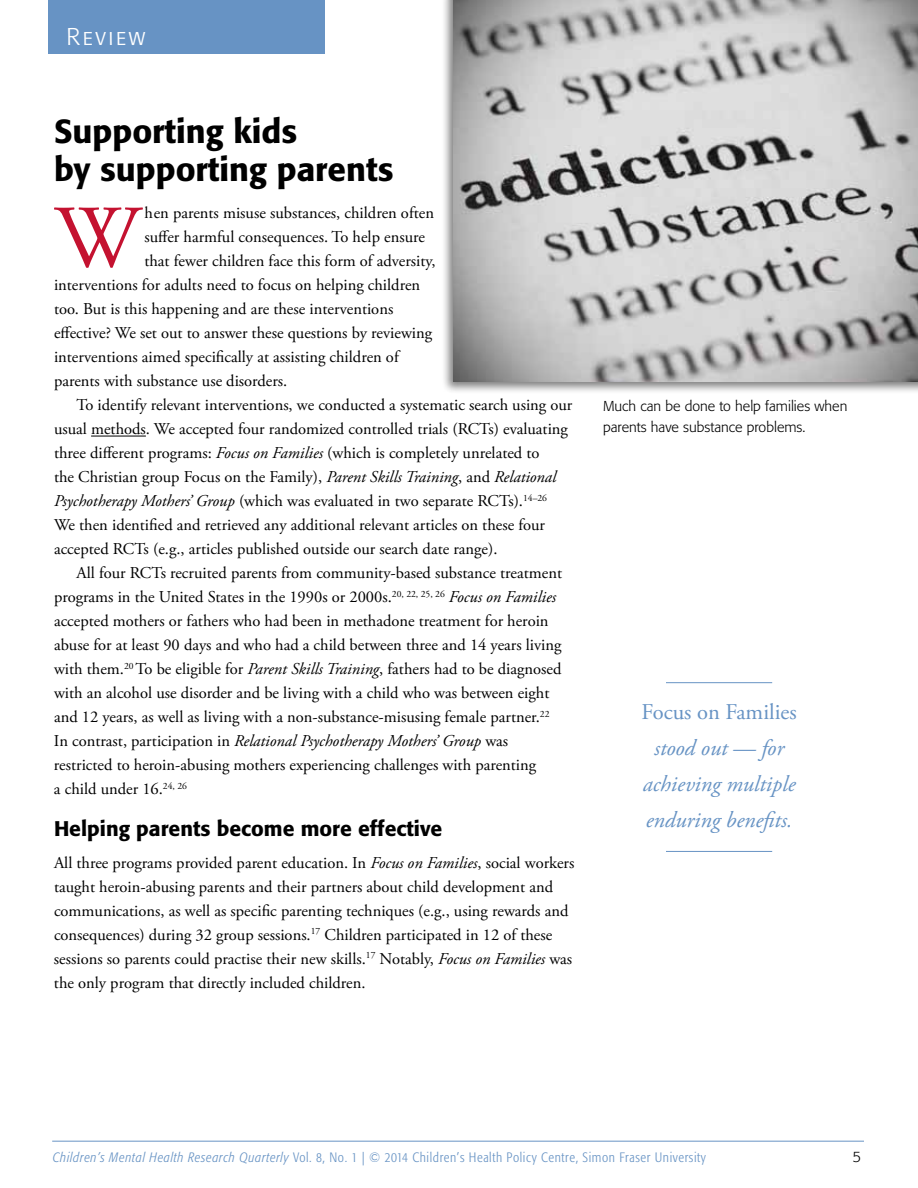
<style>
.page{position:relative;width:918px;height:1188px;background:#fff}
.page>*{position:absolute;margin:0;border:0;box-sizing:border-box;transform-origin:0 0}
.t1{font:88.95px "Adobe Garamond Pro";color:#c41230}
.t2{font:500 33px/37.5px "Formata";color:#000}
.t3{font:24px "Formata Light SC";letter-spacing:.11em;color:#fff}
.t4{font:italic 22.5px/36px "Adobe Garamond Pro";color:#6793c4;text-align:center}
.t5{font:22.5px "Adobe Garamond Pro";color:#6793c4}
.t6{font:500 21px "Formata";color:#000}
.t7{font:16.5px/24px "Adobe Garamond Pro";color:#000}
.t8{font:italic 16.5px "Adobe Garamond Pro";color:#000}
.t9{font:300 15px "Formata";color:#000}
.t10{font:300 14.25px/21px "Formata";color:#000}
.t11{font:300 condensed 13.5px "Formata";letter-spacing:.045em;color:#6793c4}
.s1{font-style:italic}
.s2{font-style:normal}
</style>
<div class="page">
<hr style="left:91px;top:436px;width:55px;height:1px;background:#000">
<div style="left:49px;top:0;width:276px;height:54px;background:#6793c4"></div>
<div style="left:441px;top:0;width:477px;height:394px;background:#000;opacity:.5"></div>
<img style="left:454px;top:0;width:464px;height:382px">
<hr style="left:666px;top:682px;width:106px;height:1px;background:#6793c4">
<hr style="left:666px;top:851px;width:106px;height:1px;background:#6793c4">
<hr style="left:52px;top:1141px;width:812px;height:1px;background:#6793c4">
<h3 class="t3" style="left:67px;top:23px;width:80px">Review</h3>
<h2 class="t2" style="left:54px;top:113px;width:341px">Supporting kids<br>by supporting parents</h2>
<h1 class="t1" style="left:55px;top:185px;width:87px">W</h1>
<p class="t7" style="left:144px;top:202px;width:291px">hen parents misuse substances, children often</p>
<p class="t7" style="left:144px;top:226px;width:282px">suffer harmful consequences. To help ensure</p>
<p class="t7" style="left:144px;top:250px;width:293px">that fewer children face this form of adversity,</p>
<p class="t7" style="left:54px;top:274px;width:368px">interventions for adults need to focus on helping children</p>
<p class="t7" style="left:54px;top:298px;width:341px">too. But is this happening and are these interventions</p>
<p class="t7" style="left:54px;top:322px;width:380px">effective? We set out to answer these questions by reviewing</p>
<p class="t7" style="left:54px;top:346px;width:346px">interventions aimed specifically at assisting children of</p>
<p class="t7" style="left:54px;top:370px;width:235px">parents with substance use disorders.</p>
<p class="t7" style="left:77px;top:394px;width:497px">To identify relevant interventions, we conducted a systematic search using our</p>
<p class="t7" style="left:54px;top:418px;width:515px">usual methods. We accepted four randomized controlled trials (RCTs) evaluating</p>
<p class="t7" style="left:54px;top:442px;width:487px">three different programs: <span class="s1">Focus on Families</span> (which is completely unrelated to</p>
<p class="t7" style="left:54px;top:466px;width:504px">the Christian group Focus on the Family), <span class="s1">Parent Skills Training</span>, and <span class="s1">Relational</span></p>
<p class="t7" style="left:54px;top:490px;width:495px"><span class="s1">Psychotherapy Mothers’ Group</span> (which was evaluated in two separate RCTs).<sup>14–26</sup></p>
<p class="t7" style="left:54px;top:514px;width:493px">We then identified and retrieved any additional relevant articles on these four</p>
<p class="t7" style="left:54px;top:538px;width:445px">accepted RCTs (e.g., articles published outside our search date range).</p>
<p class="t7" style="left:77px;top:562px;width:487px">All four RCTs recruited parents from community-based substance treatment</p>
<p class="t7" style="left:54px;top:586px;width:504px">programs in the United States in the 1990s or 2000s.<sup>20,</sup> <sup>22,</sup> <sup>25,</sup> <sup>26</sup> <span class="s1">Focus on Families</span></p>
<p class="t7" style="left:54px;top:610px;width:496px">accepted mothers or fathers who had been in methadone treatment for heroin</p>
<p class="t7" style="left:54px;top:634px;width:509px">abuse for at least 90 days and who had a child between three and 14 years living</p>
<p class="t7" style="left:54px;top:658px;width:509px">with them.<sup>20</sup> To be eligible for <span class="s1">Parent Skills Training</span>, fathers had to be diagnosed</p>
<p class="t7" style="left:54px;top:682px;width:497px">with an alcohol use disorder and be living with a child who was between eight</p>
<p class="t7" style="left:54px;top:706px;width:497px">and 12 years, as well as living with a non-substance-misusing female partner.<sup>22</sup></p>
<p class="t8" style="left:54px;top:731px;width:456px"><span class="s2">In contrast, participation in</span> Relational Psychotherapy Mothers’ Group <span class="s2">was</span></p>
<p class="t7" style="left:54px;top:754px;width:484px">restricted to heroin-abusing mothers experiencing challenges with parenting</p>
<p class="t7" style="left:54px;top:778px;width:135px">a child under 16.<sup>24,</sup> <sup>26</sup></p>
<p class="t6" style="left:54px;top:816px;width:390px">Helping parents become more effective</p>
<p class="t7" style="left:54px;top:851px;width:522px">All three programs provided parent education. In <span class="s1">Focus on Families</span>, social workers taught heroin-abusing parents and their partners about child development and communications, as well as specific parenting techniques (e.g., using rewards and consequences) during 32 group sessions.<sup>17</sup> Children participated in 12 of these sessions so parents could practise their new skills.<sup>17</sup> Notably, <span class="s1">Focus on Families</span> was the only program that directly included children.</p>
<p class="t10" style="left:603px;top:396px;width:246px">Much can be done to help families when parents have substance problems.</p>
<h3 class="t5" style="left:642px;top:698px;width:157px">Focus on Families</h3>
<h3 class="t4" style="left:643px;top:731px;width:154px">stood out — for achieving multiple enduring benefits.</h3>
<p class="t11" style="left:53px;top:1149px;width:655px"><span class="s1">Children’s Mental Health Research Quarterly</span> Vol. 8, No. 1 | © 2014 Children’s Health Policy Centre, Simon Fraser University</p>
<p class="t9" style="left:853px;top:1148px;width:10px">5</p>
</div>
